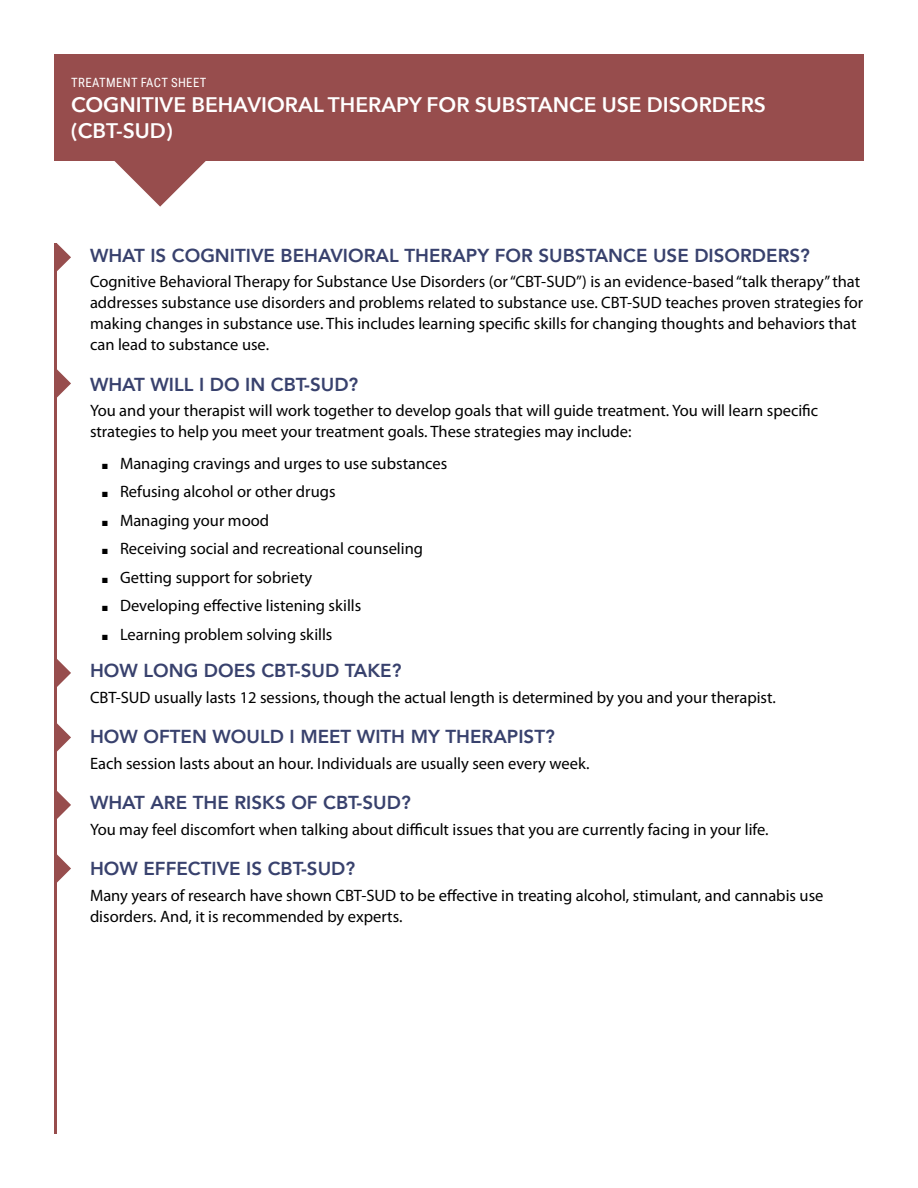
<style>
.page{position:relative;width:918px;height:1188px;background:#fff}
.page>*{position:absolute;margin:0;border:0;box-sizing:border-box;transform-origin:0 0}
.t1{font:600 21px/25.2px "Avenir Next";color:#fff}
.t2{font:800 18.75px "Avenir";color:#38416d}
.Body{font:16.5px/21px "Myriad Pro";color:#000}
.Factsheet{font:12.75px "Roboto Condensed";letter-spacing:.03em;color:#fff}
</style>
<div class="page">
<div style="left:54px;top:54px;width:810px;height:106px;background:#974d4d"></div>
<svg style="left:113px;top:160px;width:94px;height:47px"></svg>
<hr style="left:54px;top:243px;width:3px;height:891px;background:#974d4d">
<svg style="left:57px;top:243px;width:14px;height:28px"></svg>
<svg style="left:57px;top:369px;width:14px;height:29px"></svg>
<svg style="left:57px;top:659px;width:14px;height:28px"></svg>
<svg style="left:57px;top:723px;width:14px;height:29px"></svg>
<svg style="left:57px;top:791px;width:14px;height:28px"></svg>
<svg style="left:57px;top:854px;width:14px;height:29px"></svg>
<p class="Factsheet" style="left:71px;top:74px;width:137px">TREATMENT FACT SHEET</p>
<p class="t1" style="left:71px;top:92px;width:696px">COGNITIVE BEHAVIORAL THERAPY FOR SUBSTANCE USE DISORDERS (CBT-SUD)</p>
<h1 class="t2" style="left:90px;top:241px;width:721px">WHAT IS COGNITIVE BEHAVIORAL THERAPY FOR SUBSTANCE USE DISORDERS?</h1>
<p class="Body" style="left:90px;top:271px;width:775px">Cognitive Behavioral Therapy for Substance Use Disorders (or “CBT-SUD”) is an evidence-based “talk therapy” that addresses substance use disorders and problems related to substance use. CBT-SUD teaches proven strategies for making changes in substance use. This includes learning specific skills for changing thoughts and behaviors that can lead to substance use.</p>
<h1 class="t2" style="left:90px;top:370px;width:270px">WHAT WILL I DO IN CBT-SUD?</h1>
<p class="Body" style="left:90px;top:400px;width:730px">You and your therapist will work together to develop goals that will guide treatment. You will learn specific strategies to help you meet your treatment goals. These strategies may include:</p>
<p class="Body" style="left:102px;top:452px;width:347px">■ Managing cravings and urges to use substances</p>
<p class="Body" style="left:102px;top:481px;width:235px">■ Refusing alcohol or other drugs</p>
<p class="Body" style="left:102px;top:509px;width:169px">■ Managing your mood</p>
<p class="Body" style="left:102px;top:538px;width:323px">■ Receiving social and recreational counseling</p>
<p class="Body" style="left:102px;top:566px;width:212px">■ Getting support for sobriety</p>
<p class="Body" style="left:102px;top:595px;width:261px">■ Developing effective listening skills</p>
<p class="Body" style="left:102px;top:623px;width:232px">■ Learning problem solving skills</p>
<h1 class="t2" style="left:90px;top:656px;width:313px">HOW LONG DOES CBT-SUD TAKE?</h1>
<p class="Body" style="left:90px;top:686px;width:687px">CBT-SUD usually lasts 12 sessions, though the actual length is determined by you and your therapist.</p>
<h1 class="t2" style="left:90px;top:722px;width:466px">HOW OFTEN WOULD I MEET WITH MY THERAPIST?</h1>
<p class="Body" style="left:90px;top:752px;width:501px">Each session lasts about an hour. Individuals are usually seen every week.</p>
<h1 class="t2" style="left:90px;top:788px;width:322px">WHAT ARE THE RISKS OF CBT-SUD?</h1>
<p class="Body" style="left:90px;top:818px;width:680px">You may feel discomfort when talking about difficult issues that you are currently facing in your life.</p>
<h1 class="t2" style="left:90px;top:854px;width:267px">HOW EFFECTIVE IS CBT-SUD?</h1>
<p class="Body" style="left:90px;top:884px;width:735px">Many years of research have shown CBT-SUD to be effective in treating alcohol, stimulant, and cannabis use disorders. And, it is recommended by experts.</p>
</div>
